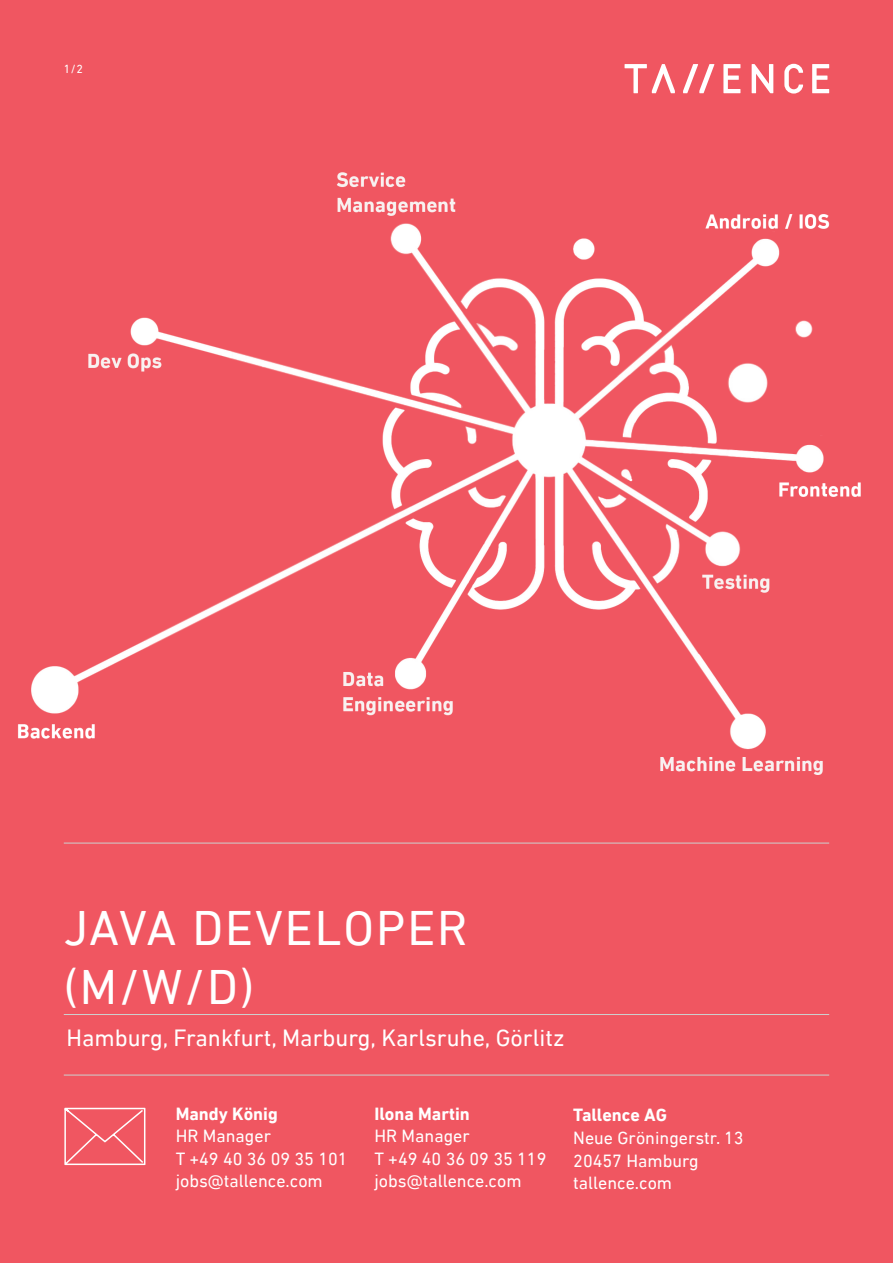
<style>
.page{position:relative;width:893px;height:1263px;background:#f05661}
.page>*{position:absolute;margin:0;border:0;box-sizing:border-box;transform-origin:0 0}
.t1{font:49.5px "DIN Next LT Pro";letter-spacing:.04em;color:#fff}
.t2{font:24px "DIN Next LT Pro";color:#fff}
.t3{font:18px/22.5px "DIN Next LT Pro";color:#fff}
.t4{font:700 18px "DIN Next LT Pro";color:#fff}
.t5{font:12px "DIN Next LT Pro";color:#fff}
</style>
<div class="page">
<svg style="left:625px;top:64px;width:204px;height:30px"></svg>
<hr style="left:64px;top:843px;width:765px;height:1px;background:#cdd1d0">
<hr style="left:64px;top:1075px;width:765px;height:1px;background:#cdd1d0">
<hr style="left:64px;top:1014px;width:765px;height:1px;background:#cdd1d0">
<svg style="left:64px;top:1107px;width:82px;height:59px"></svg>
<img style="left:18px;top:172px;width:843px;height:603px">
<p class="t5" style="left:64px;top:62px;width:21px">1/2</p>
<p class="t1" style="left:64px;top:899px;width:405px">JAVA DEVELOPER</p>
<p class="t1" style="left:64px;top:959px;width:192px">(M/W/D)</p>
<p class="t2" style="left:66px;top:1024px;width:500px">Hamburg, Frankfurt, Marburg, Karlsruhe, Görlitz</p>
<p class="t4" style="left:176px;top:1103px;width:104px">Mandy König</p>
<p class="t3" style="left:176px;top:1125px;width:173px">HR Manager<br>T +49 40 36 09 35 101 jobs@tallence.com</p>
<p class="t4" style="left:374px;top:1103px;width:97px">Ilona Martin</p>
<p class="t3" style="left:374px;top:1125px;width:173px">HR Manager<br>T +49 40 36 09 35 119 jobs@tallence.com</p>
<p class="t4" style="left:573px;top:1105px;width:95px">Tallence AG</p>
<p class="t3" style="left:573px;top:1126px;width:172px">Neue Gröningerstr. 13<br>20457 Hamburg tallence.com</p>
</div>
